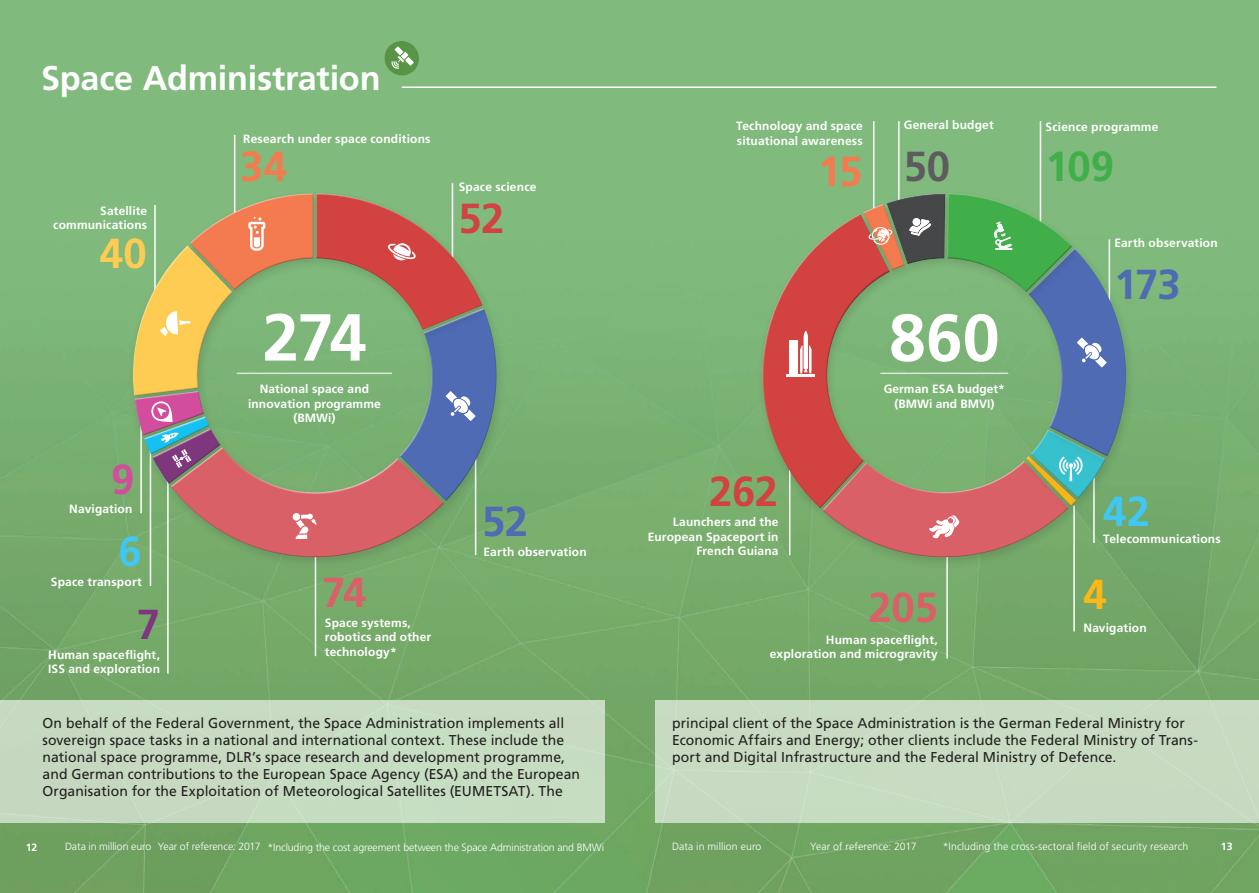
<style>
.page{position:relative;width:1259px;height:893px;background:#fff}
.page>*{position:absolute;margin:0;border:0;box-sizing:border-box;transform-origin:0 0}
.t1{font:700 66.3px "Frutiger LT Std";letter-spacing:-.015em;color:#fff}
.t2{font:700 41.85px "Frutiger LT Std";color:#d14240}
.t3{font:700 41.85px "Frutiger LT Std";color:#da6067}
.t4{font:700 41.85px "Frutiger LT Std";color:#4e6bb3}
.t5{font:700 41.85px "Frutiger LT Std";color:#f47b50}
.t6{font:700 41.85px "Frutiger LT Std";color:#40ae49}
.t7{font:700 41.85px "Frutiger LT Std";color:#40c7f4}
.t8{font:700 41.85px "Frutiger LT Std";color:#fecc53}
.t9{font:700 41.85px "Frutiger LT Std";color:#5c5c5f}
.t10{font:700 41.85px "Frutiger LT Std";color:#7e367d}
.t11{font:700 41.85px "Frutiger LT Std";color:#d24d9c}
.t12{font:700 41.85px "Frutiger LT Std";color:#fcb814}
.t13{font:700 34.2px "Frutiger LT Std";letter-spacing:-.005em;color:#fff}
.t14{font:14.25px/17.1px "Frutiger LT Std";letter-spacing:.005em;color:#231f20}
.t15{font:700 12px/14.4px "Frutiger LT Std";letter-spacing:.015em;color:#fff;text-align:right}
.t16{font:300 10.5px "Frutiger LT Std";letter-spacing:-.005em;color:#fff}
.t17{font:700 10.5px "Frutiger LT Std";color:#fff}
</style>
<div class="page">
<img style="left:0;top:0;width:1259px;height:893px">
<div style="left:0;top:700px;width:604px;height:123px;background:#c6dcc2"></div>
<hr style="left:1039px;top:121px;width:2px;height:103px;background:#fff">
<hr style="left:873px;top:121px;width:1px;height:100px;background:#fff">
<hr style="left:898px;top:121px;width:1px;height:103px;background:#fff">
<hr style="left:1073px;top:506px;width:1px;height:125px;background:#fff">
<hr style="left:946px;top:547px;width:2px;height:111px;background:#fff">
<div style="left:756px;top:211px;width:143px;height:309px;background:#7ab375"></div>
<div style="left:817px;top:458px;width:261px;height:112px;background:#75a96a"></div>
<div style="left:820px;top:506px;width:250px;height:53px;background:#231f20;opacity:.35"></div>
<div style="left:1023px;top:246px;width:113px;height:222px;background:#79b174"></div>
<div style="left:945px;top:192px;width:128px;height:67px;background:#80ba7c"></div>
<hr style="left:150px;top:445px;width:1px;height:141px;background:#fff">
<hr style="left:167px;top:470px;width:2px;height:204px;background:#fff">
<hr style="left:402px;top:86px;width:814px;height:2px;background:#fff">
<hr style="left:234px;top:135px;width:1px;height:90px;background:#fff">
<hr style="left:315px;top:522px;width:1px;height:134px;background:#fff">
<hr style="left:452px;top:183px;width:1px;height:82px;background:#fff">
<div style="left:655px;top:700px;width:604px;height:123px;background:#c7dbc2"></div>
<div style="left:127px;top:243px;width:115px;height:165px;background:#7db779"></div>
<div style="left:129px;top:388px;width:84px;height:59px;background:#78b072"></div>
<div style="left:165px;top:444px;width:288px;height:126px;background:#231f20;opacity:.15"></div>
<div style="left:394px;top:305px;width:113px;height:208px;background:#77af71"></div>
<div style="left:398px;top:308px;width:100px;height:195px;background:#231f20;opacity:.35"></div>
<svg style="left:133px;top:194px;width:363px;height:363px;background:#9b9673"></svg>
<svg style="left:762px;top:194px;width:364px;height:363px"></svg>
<div style="left:912px;top:218px;width:8px;height:8px;background:#fff;border-radius:50%"></div>
<svg style="left:383px;top:41px;width:38px;height:36px"></svg>
<h3 class="t13" style="left:41px;top:58px;width:341px">Space Administration</h3>
<p class="t15" style="left:53px;top:203px;width:96px">Satellite communications</p>
<h2 class="t8" style="left:100px;top:228px;width:49px">40</h2>
<h2 class="t11" style="left:111px;top:455px;width:25px">9</h2>
<p class="t15" style="left:69px;top:502px;width:65px">Navigation</p>
<h2 class="t7" style="left:118px;top:527px;width:25px">6</h2>
<p class="t15" style="left:51px;top:575px;width:92px">Space transport</p>
<h2 class="t10" style="left:137px;top:600px;width:25px">7</h2>
<p class="t15" style="left:48px;top:647px;width:113px;text-align:left">Human spaceflight,<br>ISS and exploration</p>
<p class="t15" style="left:243px;top:132px;width:189px">Research under space conditions</p>
<h2 class="t5" style="left:240px;top:142px;width:48px">34</h2>
<h1 class="t1" style="left:262px;top:299px;width:106px">274</h1>
<p class="t15" style="left:248px;top:382px;width:134px;text-align:center">National space and innovation programme (BMWi)</p>
<h2 class="t3" style="left:322px;top:568px;width:46px">74</h2>
<p class="t15" style="left:325px;top:616px;width:108px;text-align:left">Space systems, robotics and other technology*</p>
<p class="t15" style="left:459px;top:180px;width:79px">Space science</p>
<h2 class="t2" style="left:458px;top:194px;width:48px">52</h2>
<h2 class="t4" style="left:482px;top:497px;width:48px">52</h2>
<p class="t15" style="left:483px;top:544px;width:105px">Earth observation</p>
<p class="t14" style="left:43px;top:714px;width:539px">On behalf of the Federal Government, the Space Administration implements all sovereign space tasks in a national and international context. These include the national space programme, DLR’s space research and development programme, and German contributions to the European Space Agency (ESA) and the European Organisation for the Exploitation of Meteorological Satellites (EUMETSAT). The</p>
<p class="t15" style="left:904px;top:118px;width:91px">General budget</p>
<p class="t15" style="left:736px;top:119px;width:128px;text-align:left">Technology and space situational awareness</p>
<p class="t15" style="left:1045px;top:119px;width:114px">Science programme</p>
<h2 class="t5" style="left:818px;top:147px;width:46px">15</h2>
<h2 class="t9" style="left:903px;top:142px;width:48px">50</h2>
<h2 class="t2" style="left:709px;top:467px;width:71px">262</h2>
<p class="t15" style="left:647px;top:515px;width:132px">Launchers and the<br>European Spaceport in<br>French Guiana</p>
<h1 class="t1" style="left:889px;top:299px;width:112px">860</h1>
<p class="t15" style="left:884px;top:382px;width:122px;text-align:center">German ESA budget* (BMWi and BMVI)</p>
<h2 class="t3" style="left:868px;top:583px;width:71px">205</h2>
<p class="t15" style="left:770px;top:633px;width:170px">Human spaceflight, exploration and microgravity</p>
<h2 class="t6" style="left:1045px;top:142px;width:70px">109</h2>
<p class="t15" style="left:1114px;top:236px;width:105px">Earth observation</p>
<h2 class="t4" style="left:1114px;top:260px;width:68px">173</h2>
<h2 class="t7" style="left:1103px;top:486px;width:48px">42</h2>
<p class="t15" style="left:1103px;top:532px;width:119px">Telecommunications</p>
<h2 class="t12" style="left:1083px;top:570px;width:25px">4</h2>
<p class="t15" style="left:1083px;top:620px;width:65px">Navigation</p>
<p class="t14" style="left:672px;top:714px;width:527px">principal client of the Space Administration is the German Federal Ministry for<br>Economic Affairs and Energy; other clients include the Federal Ministry of Trans&shy;port and Digital Infrastructure and the Federal Ministry of Defence.</p>
<p class="t16" style="left:65px;top:841px;width:540px">Data in million euro Year of reference: 2017 *Including the cost agreement between the Space Administration and BMWi</p>
<p class="t16" style="left:672px;top:841px;width:91px">Data in million euro</p>
<p class="t16" style="left:810px;top:841px;width:108px">Year of reference: 2017</p>
<p class="t16" style="left:942px;top:841px;width:247px">*Including the cross-sectoral field of security research</p>
<p class="t17" style="left:26px;top:841px;width:13px">12</p>
<p class="t17" style="left:1221px;top:840px;width:13px">13</p>
</div>
